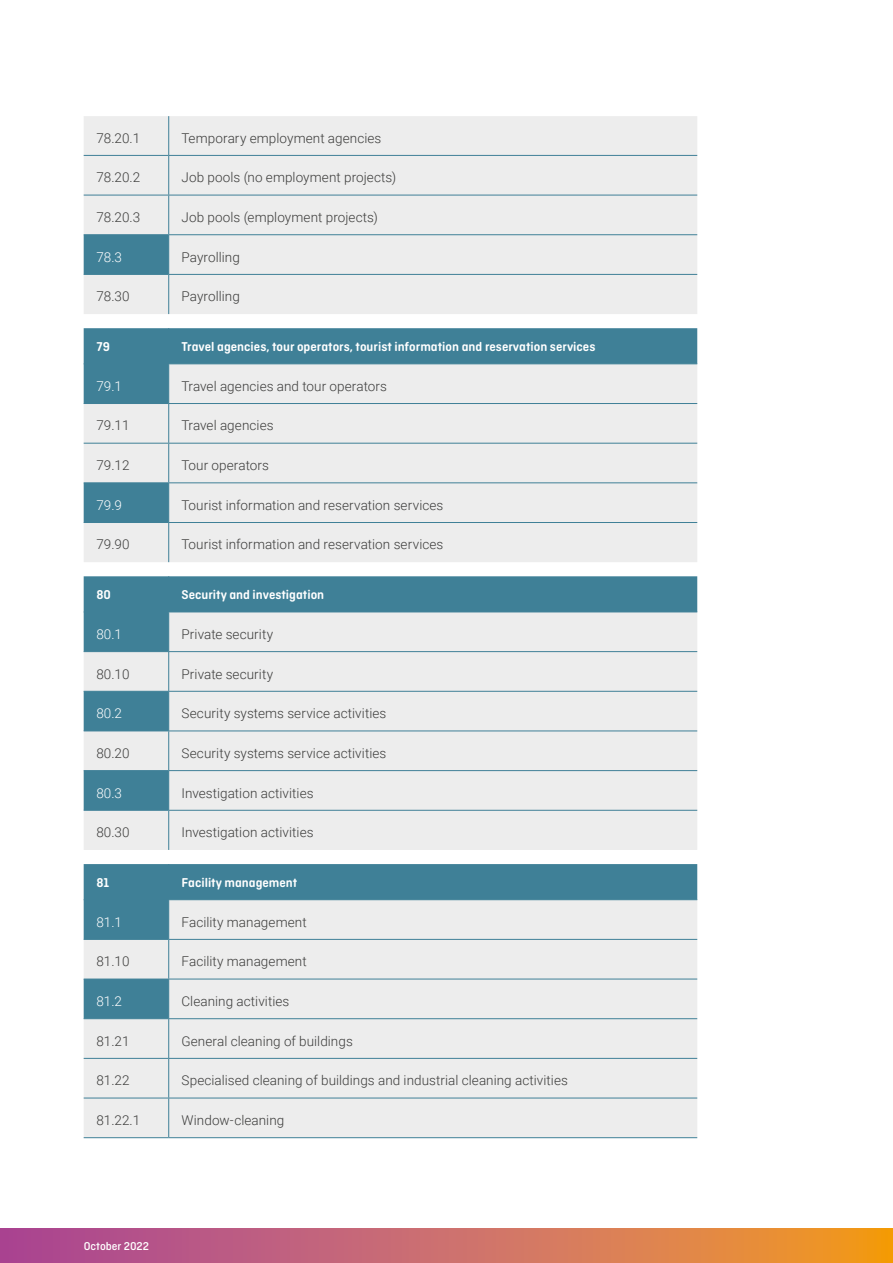
<style>
.page{position:relative;width:893px;height:1263px;background:#fff}
.page>*{position:absolute;margin:0;border:0;box-sizing:border-box;transform-origin:0 0}
.Broodtekst_80_zwart{font:300 13.5px "Roboto";letter-spacing:.005em;color:#3c3c3b}
.Kop_Wit_Tabel{font:600 13.5px "Ciutadella Rounded";color:#fff}
.Broodtekst_Donkerbla{font:300 13.5px "Roboto";color:#3c3c3b}
.Broodtekst_Wit_Tabel{font:300 13.5px "Roboto";color:#fff}
.t1{font:500 12px "Ciutadella Rounded";color:#fff}
</style>
<div class="page">
<svg style="left:0;top:1229px;width:893px;height:34px;background:#cd6f64"></svg>
<div style="left:84px;top:116px;width:613px;height:1021px;background:#ededed"></div>
<svg style="left:84px;top:235px;width:613px;height:783px;background:#cbd8dd"></svg>
<hr style="left:84px;top:155px;width:85px;height:1px;background:#3f8097">
<hr style="left:169px;top:155px;width:528px;height:1px;background:#3f8097">
<hr style="left:84px;top:195px;width:85px;height:1px;background:#3f8097">
<hr style="left:169px;top:195px;width:528px;height:1px;background:#3f8097">
<hr style="left:169px;top:234px;width:528px;height:1px;background:#3f8097">
<hr style="left:169px;top:274px;width:528px;height:1px;background:#3f8097">
<hr style="left:169px;top:363px;width:528px;height:1px;background:#3f8097">
<hr style="left:169px;top:403px;width:528px;height:1px;background:#3f8097">
<hr style="left:84px;top:443px;width:85px;height:1px;background:#3f8097">
<hr style="left:169px;top:443px;width:528px;height:1px;background:#3f8097">
<hr style="left:169px;top:482px;width:528px;height:1px;background:#3f8097">
<hr style="left:169px;top:522px;width:528px;height:1px;background:#3f8097">
<hr style="left:169px;top:612px;width:528px;height:1px;background:#3f8097">
<hr style="left:169px;top:651px;width:528px;height:1px;background:#3f8097">
<hr style="left:169px;top:691px;width:528px;height:1px;background:#3f8097">
<hr style="left:169px;top:730px;width:528px;height:1px;background:#3f8097">
<hr style="left:169px;top:770px;width:528px;height:1px;background:#3f8097">
<hr style="left:169px;top:810px;width:528px;height:1px;background:#3f8097">
<hr style="left:169px;top:899px;width:528px;height:1px;background:#3f8097">
<hr style="left:169px;top:939px;width:528px;height:1px;background:#3f8097">
<hr style="left:169px;top:979px;width:528px;height:1px;background:#3f8097">
<hr style="left:169px;top:1018px;width:528px;height:1px;background:#3f8097">
<hr style="left:84px;top:1058px;width:85px;height:1px;background:#3f8097">
<hr style="left:169px;top:1058px;width:528px;height:1px;background:#3f8097">
<hr style="left:84px;top:1098px;width:85px;height:1px;background:#3f8097">
<hr style="left:169px;top:1098px;width:528px;height:1px;background:#3f8097">
<hr style="left:84px;top:1137px;width:85px;height:1px;background:#3f8097">
<hr style="left:169px;top:1137px;width:528px;height:1px;background:#3f8097">
<hr style="left:168px;top:116px;width:1px;height:39px;background:#3f8097">
<hr style="left:168px;top:156px;width:1px;height:39px;background:#3f8097">
<hr style="left:168px;top:195px;width:1px;height:39px;background:#3f8097">
<hr style="left:168px;top:275px;width:1px;height:39px;background:#3f8097">
<hr style="left:168px;top:328px;width:1px;height:35px;background:#3f8097">
<hr style="left:168px;top:404px;width:1px;height:39px;background:#3f8097">
<hr style="left:168px;top:444px;width:1px;height:38px;background:#3f8097">
<hr style="left:168px;top:523px;width:1px;height:39px;background:#3f8097">
<hr style="left:168px;top:576px;width:1px;height:36px;background:#3f8097">
<hr style="left:168px;top:652px;width:1px;height:39px;background:#3f8097">
<hr style="left:168px;top:731px;width:1px;height:39px;background:#3f8097">
<hr style="left:168px;top:811px;width:1px;height:39px;background:#3f8097">
<hr style="left:168px;top:864px;width:1px;height:35px;background:#3f8097">
<hr style="left:168px;top:940px;width:1px;height:39px;background:#3f8097">
<hr style="left:168px;top:1019px;width:1px;height:39px;background:#3f8097">
<hr style="left:168px;top:1059px;width:1px;height:39px;background:#3f8097">
<hr style="left:168px;top:1098px;width:1px;height:39px;background:#3f8097">
<hr style="left:84px;top:234px;width:85px;height:1px;background:#3f8097">
<hr style="left:168px;top:235px;width:1px;height:39px;background:#3f8097">
<hr style="left:84px;top:274px;width:85px;height:1px;background:#3f8097">
<hr style="left:84px;top:363px;width:85px;height:1px;background:#3f8097">
<hr style="left:168px;top:364px;width:1px;height:39px;background:#3f8097">
<hr style="left:84px;top:403px;width:85px;height:1px;background:#3f8097">
<hr style="left:168px;top:483px;width:1px;height:39px;background:#3f8097">
<hr style="left:84px;top:522px;width:85px;height:1px;background:#3f8097">
<hr style="left:84px;top:612px;width:85px;height:1px;background:#3f8097">
<hr style="left:168px;top:612px;width:1px;height:39px;background:#3f8097">
<hr style="left:84px;top:651px;width:85px;height:1px;background:#3f8097">
<hr style="left:84px;top:691px;width:85px;height:1px;background:#3f8097">
<hr style="left:168px;top:692px;width:1px;height:38px;background:#3f8097">
<hr style="left:84px;top:730px;width:85px;height:1px;background:#3f8097">
<hr style="left:84px;top:770px;width:85px;height:1px;background:#3f8097">
<hr style="left:168px;top:771px;width:1px;height:39px;background:#3f8097">
<hr style="left:84px;top:810px;width:85px;height:1px;background:#3f8097">
<hr style="left:84px;top:899px;width:85px;height:1px;background:#3f8097">
<hr style="left:168px;top:900px;width:1px;height:39px;background:#3f8097">
<hr style="left:84px;top:939px;width:85px;height:1px;background:#3f8097">
<hr style="left:84px;top:979px;width:85px;height:1px;background:#3f8097">
<hr style="left:168px;top:979px;width:1px;height:39px;background:#3f8097">
<hr style="left:84px;top:1018px;width:85px;height:1px;background:#3f8097">
<hr style="left:84px;top:482px;width:85px;height:1px;background:#3f8097">
<p class="Broodtekst_Donkerbla" style="left:96px;top:128px;width:45px">78.20.1</p>
<p class="Broodtekst_80_zwart" style="left:181px;top:128px;width:201px">Temporary employment agencies</p>
<p class="Broodtekst_Donkerbla" style="left:96px;top:168px;width:45px">78.20.2</p>
<p class="Broodtekst_80_zwart" style="left:181px;top:168px;width:216px">Job pools (no employment projects)</p>
<p class="Broodtekst_Donkerbla" style="left:96px;top:208px;width:45px">78.20.3</p>
<p class="Broodtekst_80_zwart" style="left:181px;top:208px;width:198px">Job pools (employment projects)</p>
<p class="Broodtekst_Wit_Tabel" style="left:96px;top:247px;width:27px">78.3</p>
<p class="Broodtekst_80_zwart" style="left:181px;top:247px;width:60px">Payrolling</p>
<p class="Broodtekst_Donkerbla" style="left:96px;top:287px;width:35px">78.30</p>
<p class="Broodtekst_80_zwart" style="left:181px;top:287px;width:60px">Payrolling</p>
<p class="Kop_Wit_Tabel" style="left:96px;top:339px;width:15px">79</p>
<p class="Kop_Wit_Tabel" style="left:181px;top:339px;width:415px">Travel agencies, tour operators, tourist information and reservation services</p>
<p class="Broodtekst_Wit_Tabel" style="left:96px;top:376px;width:27px">79.1</p>
<p class="Broodtekst_80_zwart" style="left:181px;top:376px;width:207px">Travel agencies and tour operators</p>
<p class="Broodtekst_Donkerbla" style="left:96px;top:416px;width:35px">79.11</p>
<p class="Broodtekst_80_zwart" style="left:181px;top:416px;width:94px">Travel agencies</p>
<p class="Broodtekst_Donkerbla" style="left:96px;top:456px;width:35px">79.12</p>
<p class="Broodtekst_80_zwart" style="left:181px;top:456px;width:89px">Tour operators</p>
<p class="Broodtekst_Wit_Tabel" style="left:96px;top:495px;width:27px">79.9</p>
<p class="Broodtekst_80_zwart" style="left:181px;top:495px;width:263px">Tourist information and reservation services</p>
<p class="Broodtekst_Donkerbla" style="left:96px;top:535px;width:35px">79.90</p>
<p class="Broodtekst_80_zwart" style="left:181px;top:535px;width:263px">Tourist information and reservation services</p>
<p class="Kop_Wit_Tabel" style="left:96px;top:587px;width:16px">80</p>
<p class="Kop_Wit_Tabel" style="left:181px;top:587px;width:144px">Security and investigation</p>
<p class="Broodtekst_Wit_Tabel" style="left:96px;top:625px;width:27px">80.1</p>
<p class="Broodtekst_80_zwart" style="left:181px;top:625px;width:93px">Private security</p>
<p class="Broodtekst_Donkerbla" style="left:96px;top:664px;width:35px">80.10</p>
<p class="Broodtekst_80_zwart" style="left:181px;top:664px;width:93px">Private security</p>
<p class="Broodtekst_Wit_Tabel" style="left:96px;top:704px;width:27px">80.2</p>
<p class="Broodtekst_80_zwart" style="left:181px;top:704px;width:206px">Security systems service activities</p>
<p class="Broodtekst_Donkerbla" style="left:96px;top:744px;width:35px">80.20</p>
<p class="Broodtekst_80_zwart" style="left:181px;top:744px;width:206px">Security systems service activities</p>
<p class="Broodtekst_Wit_Tabel" style="left:96px;top:783px;width:27px">80.3</p>
<p class="Broodtekst_80_zwart" style="left:181px;top:783px;width:134px">Investigation activities</p>
<p class="Broodtekst_Donkerbla" style="left:96px;top:823px;width:35px">80.30</p>
<p class="Broodtekst_80_zwart" style="left:181px;top:823px;width:134px">Investigation activities</p>
<p class="Kop_Wit_Tabel" style="left:96px;top:875px;width:14px">81</p>
<p class="Kop_Wit_Tabel" style="left:181px;top:875px;width:117px">Facility management</p>
<p class="Broodtekst_Wit_Tabel" style="left:96px;top:912px;width:27px">81.1</p>
<p class="Broodtekst_80_zwart" style="left:181px;top:912px;width:127px">Facility management</p>
<p class="Broodtekst_Donkerbla" style="left:96px;top:952px;width:35px">81.10</p>
<p class="Broodtekst_80_zwart" style="left:181px;top:952px;width:127px">Facility management</p>
<p class="Broodtekst_Wit_Tabel" style="left:96px;top:992px;width:27px">81.2</p>
<p class="Broodtekst_80_zwart" style="left:181px;top:992px;width:109px">Cleaning activities</p>
<p class="Broodtekst_Donkerbla" style="left:96px;top:1031px;width:35px">81.21</p>
<p class="Broodtekst_80_zwart" style="left:181px;top:1031px;width:173px">General cleaning of buildings</p>
<p class="Broodtekst_Donkerbla" style="left:96px;top:1071px;width:35px">81.22</p>
<p class="Broodtekst_80_zwart" style="left:181px;top:1071px;width:388px">Specialised cleaning of buildings and industrial cleaning activities</p>
<p class="Broodtekst_Donkerbla" style="left:96px;top:1111px;width:45px">81.22.1</p>
<p class="Broodtekst_80_zwart" style="left:181px;top:1111px;width:104px">Window-cleaning</p>
<p class="t1" style="left:84px;top:1239px;width:67px">October 2022</p>
</div>
